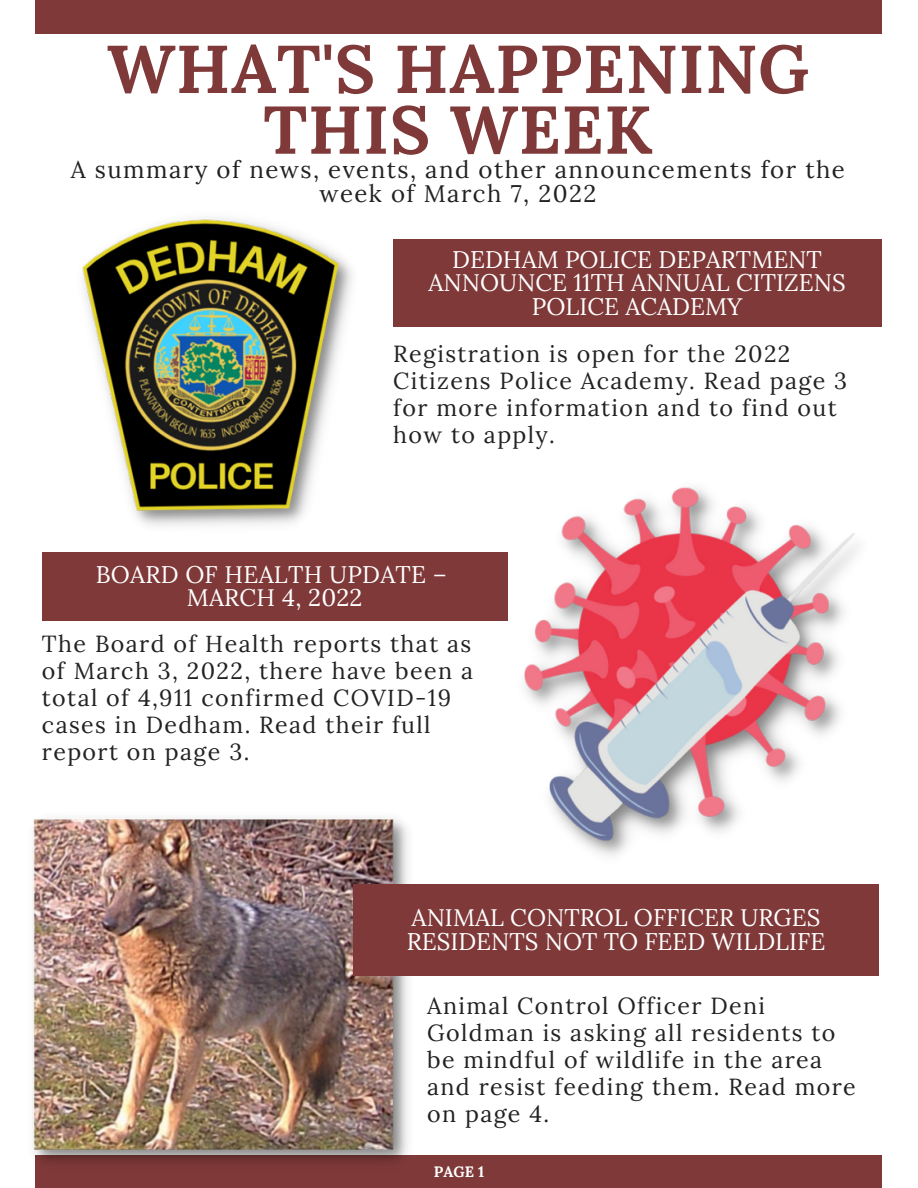
<style>
.page{position:relative;width:918px;height:1188px;background:#fff}
.page>*{position:absolute;margin:0;border:0;box-sizing:border-box;transform-origin:0 0}
.t1{font:700 67.5px/60.8px "Lora";letter-spacing:.01em;color:#7f3939;text-align:center}
.t2{font:24px/23.7px "Lora";color:#fff}
.t3{font:24px/23.7px "Lora";letter-spacing:.06em;color:#222;text-align:center}
.t4{font:23.25px/27px "Lora";letter-spacing:.06em;color:#222}
.t5{font:700 15px "Lora";color:#fff}
</style>
<div class="page">
<div style="left:36px;top:1155px;width:846px;height:33px;background:#7f3939"></div>
<div style="left:36px;top:0;width:846px;height:34px;background:#7f3939"></div>
<div style="left:393px;top:239px;width:489px;height:88px;background:#7f3939"></div>
<div style="left:42px;top:552px;width:466px;height:69px;background:#7f3939"></div>
<img style="left:524px;top:487px;width:334px;height:369px">
<img style="left:32px;top:817px;width:383px;height:356px">
<div style="left:354px;top:884px;width:525px;height:91px;background:#7f3939"></div>
<img style="left:82px;top:218px;width:270px;height:308px">
<p class="t1" style="left:107px;top:38px;width:704px">WHAT'S HAPPENING<br>THIS WEEK</p>
<p class="t3" style="left:71px;top:158px;width:776px">A summary of news, events, and other announcements for the week of March 7, 2022</p>
<p class="t2" style="left:428px;top:247px;width:419px;text-align:center">DEDHAM POLICE DEPARTMENT<br>ANNOUNCE 11TH ANNUAL CITIZENS<br>POLICE ACADEMY</p>
<p class="t4" style="left:393px;top:340px;width:455px">Registration is open for the 2022<br>Citizens Police Academy. Read page 3 for more information and to find out how to apply.</p>
<p class="t2" style="left:96px;top:562px;width:353px">BOARD OF HEALTH UPDATE –</p>
<p class="t2" style="left:187px;top:586px;width:177px">MARCH 4, 2022</p>
<p class="t4" style="left:42px;top:630px;width:433px">The Board of Health reports that as of March 3, 2022, there have been a total of 4,911 confirmed COVID-19 cases in Dedham. Read their full report on page 3.</p>
<p class="t2" style="left:407px;top:905px;width:420px">ANIMAL CONTROL OFFICER URGES<br>RESIDENTS NOT TO FEED WILDLIFE</p>
<p class="t4" style="left:427px;top:992px;width:430px">Animal Control Officer Deni<br>Goldman is asking all residents to be mindful of wildlife in the area and resist feeding them. Read more on page 4.</p>
<p class="t5" style="left:434px;top:1162px;width:52px">PAGE 1</p>
</div>
